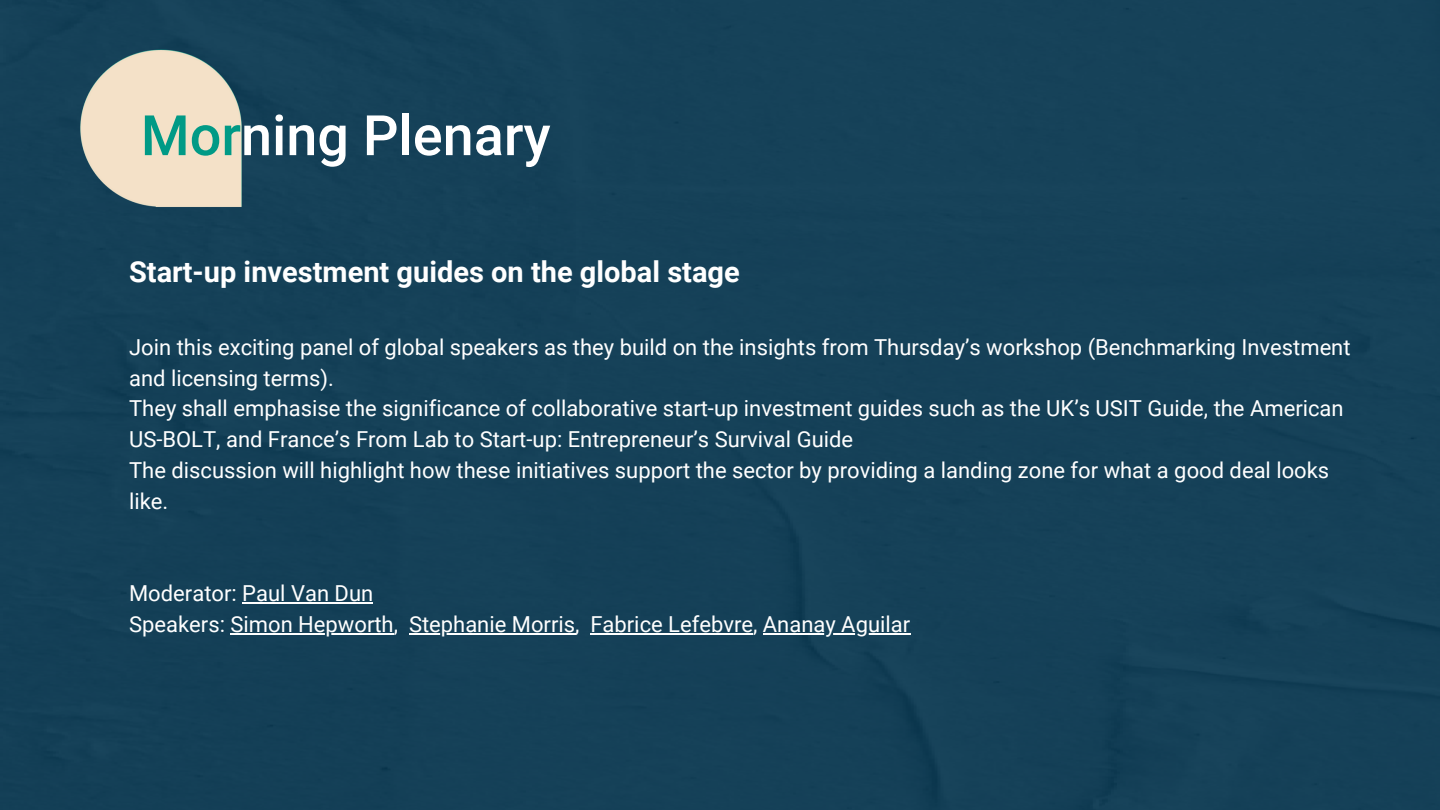
<style>
.page{position:relative;width:1440px;height:810px;background:#154158}
.page>*{position:absolute;margin:0;border:0;box-sizing:border-box;transform-origin:0 0}
.t1{font:500 55.8px "Roboto";color:#fff}
.t2{font:700 29px "Roboto";color:#fff}
.t3{font:22px/30.8px "Roboto";color:#fff}
.s1{color:#009a86}
</style>
<div class="page">
<hr style="left:242px;top:602px;width:131px;height:2px;background:#fff">
<hr style="left:230px;top:633px;width:164px;height:2px;background:#fff">
<hr style="left:409px;top:633px;width:166px;height:2px;background:#fff">
<hr style="left:590px;top:633px;width:163px;height:2px;background:#fff">
<hr style="left:763px;top:633px;width:147px;height:2px;background:#fff">
<p class="t1" style="left:141px;top:103px;width:411px"><span class="s1">Mor</span>ning Plenary</p>
<h2 class="t2" style="left:129px;top:255px;width:612px">Start-up investment guides on the global stage</h2>
<p class="t3" style="left:129px;top:332px;width:1223px">Join this exciting panel of global speakers as they build on the insights from Thursday’s workshop (Benchmarking Investment and licensing terms).</p>
<p class="t3" style="left:129px;top:393px;width:1216px">They shall emphasise the significance of collaborative start-up investment guides such as the UK’s USIT Guide, the American<br>US-BOLT, and France’s From Lab to Start-up: Entrepreneur’s Survival Guide</p>
<h1 class="t3" style="left:129px;top:455px;width:1202px">The discussion will highlight how these initiatives support the sector by providing a landing zone for what a good deal looks like.</h1>
<h2 class="t3" style="left:129px;top:578px;width:246px">Moderator: Paul Van Dun</h2>
<p class="t3" style="left:129px;top:609px;width:270px">Speakers: Simon Hepworth,</p>
<p class="t3" style="left:409px;top:609px;width:503px">Stephanie Morris, Fabrice Lefebvre, Ananay Aguilar</p>
</div>
